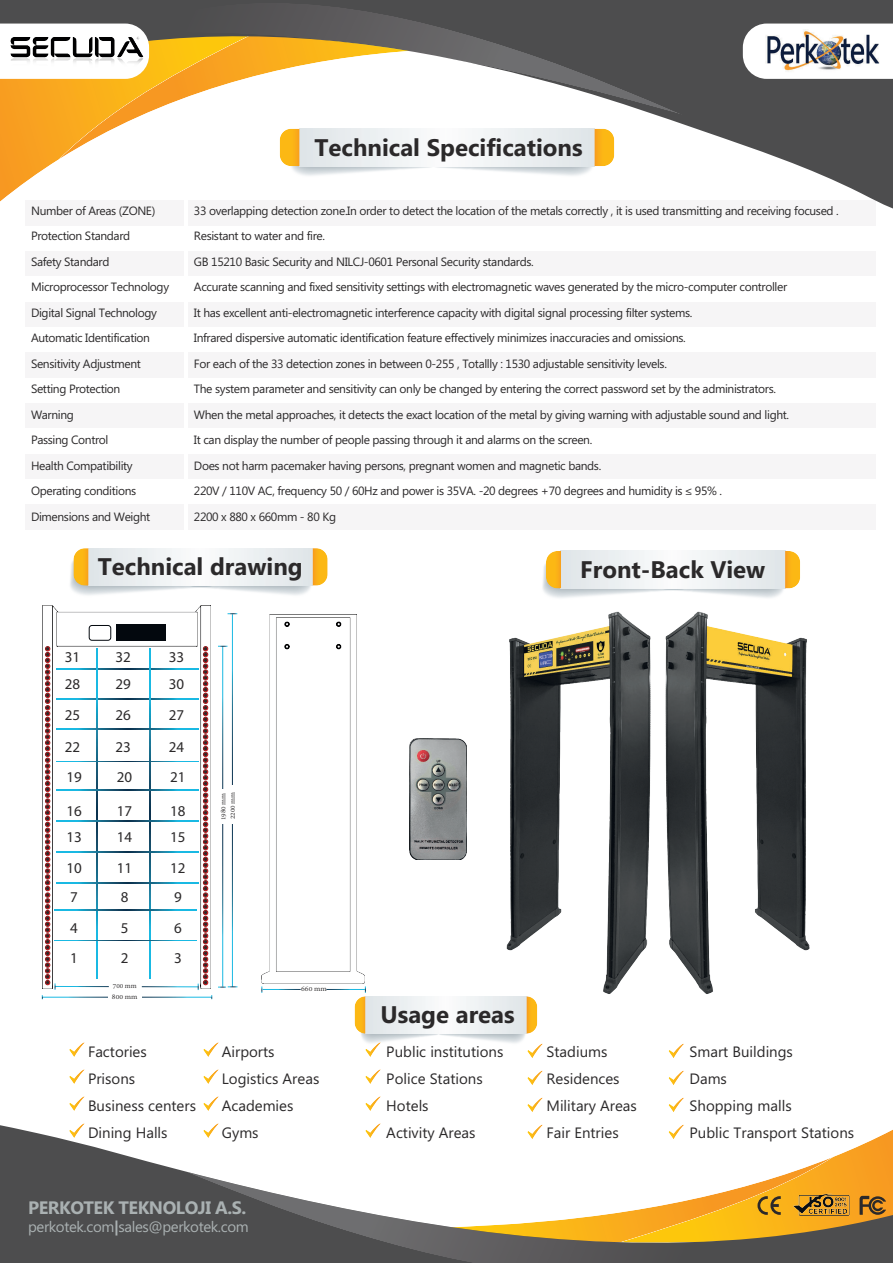
<style>
.page{position:relative;width:893px;height:1263px;background:#fff}
.page>*{position:absolute;margin:0;border:0;box-sizing:border-box;transform-origin:0 0}
.t1{font:700 24px "Microsoft Phags Pa";color:#2b292a}
.t2{font:700 18px "Microsoft Phags Pa";letter-spacing:-.025em;color:#aab1b2}
.t3{font:15px/27px "Microsoft Phags Pa";color:#2b292a}
.t4{font:15px "Myriad Pro";color:#2b292a}
.t5{font:15px "Microsoft Phags Pa";letter-spacing:-.025em;color:#aab1b2}
.t6{font:12px/25.5px "Microsoft Phags Pa";letter-spacing:-.03em;color:#2b292a}
.t7{font:7.8px/9.3px "Adobe Devanagari";color:#2b292a}
.t8{font:7.8px "Adobe Devanagari";color:#2b292a;scale:1.08 1}
.s1{font-family:"Myriad Pro"}
.s2{font-weight:700}
</style>
<div class="page">
<img style="left:261px;top:614px;width:104px;height:370px">
<img style="left:42px;top:606px;width:169px;height:41px">
<div style="left:188px;top:201px;width:687px;height:25px;background:#f6f5f6"></div>
<div style="left:188px;top:251px;width:687px;height:26px;background:#f6f5f6"></div>
<div style="left:188px;top:302px;width:687px;height:25px;background:#f6f5f6"></div>
<div style="left:188px;top:353px;width:687px;height:25px;background:#f6f5f6"></div>
<div style="left:25px;top:201px;width:158px;height:25px;background:#f6f5f6"></div>
<div style="left:25px;top:251px;width:158px;height:26px;background:#f6f5f6"></div>
<div style="left:25px;top:302px;width:158px;height:25px;background:#f6f5f6"></div>
<div style="left:25px;top:353px;width:158px;height:25px;background:#f6f5f6"></div>
<div style="left:188px;top:403px;width:687px;height:26px;background:#f6f5f6"></div>
<div style="left:188px;top:454px;width:687px;height:25px;background:#f6f5f6"></div>
<div style="left:188px;top:505px;width:687px;height:25px;background:#f6f5f6"></div>
<div style="left:25px;top:403px;width:158px;height:26px;background:#f6f5f6"></div>
<div style="left:25px;top:454px;width:158px;height:25px;background:#f6f5f6"></div>
<div style="left:25px;top:505px;width:158px;height:25px;background:#f6f5f6"></div>
<svg style="left:0;top:1124px;width:893px;height:139px;fill:#4d4d4e"></svg>
<svg style="left:182px;top:1171px;width:576px;height:92px;fill:#515051"></svg>
<svg style="left:0;top:0;width:893px;height:209px"></svg>
<svg style="left:113px;top:3px;width:573px;height:113px"></svg>
<svg style="left:743px;top:24px;width:150px;height:55px"></svg>
<img style="left:766px;top:29px;width:114px;height:43px">
<svg style="left:0;top:24px;width:149px;height:55px"></svg>
<img style="left:10px;top:34px;width:133px;height:34px">
<svg style="left:218px;top:986px;width:19px;height:2px"></svg>
<img style="left:665px;top:611px;width:145px;height:383px">
<img style="left:506px;top:611px;width:145px;height:383px">
<div style="left:89px;top:625px;width:22px;height:15px;background:#fff;border-radius:3px"></div>
<div style="left:89px;top:625px;width:22px;height:15px;border:1px solid #03080e;border-radius:3px"></div>
<div style="left:116px;top:624px;width:50px;height:17px;background:#03080e"></div>
<svg style="left:42px;top:646px;width:14px;height:353px"></svg>
<svg style="left:198px;top:646px;width:14px;height:353px"></svg>
<svg style="left:70px;top:548px;width:258px;height:47px"></svg>
<svg style="left:542px;top:551px;width:258px;height:47px"></svg>
<img style="left:409px;top:739px;width:58px;height:120px">
<svg style="left:203px;top:1042px;width:16px;height:15px"></svg>
<svg style="left:355px;top:986px;width:188px;height:72px"></svg>
<svg style="left:668px;top:1044px;width:16px;height:14px"></svg>
<svg style="left:203px;top:1069px;width:16px;height:15px"></svg>
<svg style="left:365px;top:1069px;width:16px;height:15px"></svg>
<svg style="left:527px;top:1071px;width:16px;height:14px"></svg>
<svg style="left:668px;top:1071px;width:16px;height:14px"></svg>
<svg style="left:203px;top:1096px;width:16px;height:15px"></svg>
<svg style="left:365px;top:1096px;width:16px;height:15px"></svg>
<svg style="left:527px;top:1098px;width:16px;height:14px"></svg>
<svg style="left:668px;top:1098px;width:16px;height:14px"></svg>
<svg style="left:203px;top:1123px;width:16px;height:15px"></svg>
<svg style="left:365px;top:1123px;width:16px;height:15px"></svg>
<svg style="left:415px;top:1125px;width:478px;height:119px"></svg>
<svg style="left:69px;top:1042px;width:16px;height:15px"></svg>
<svg style="left:69px;top:1069px;width:16px;height:15px"></svg>
<svg style="left:69px;top:1096px;width:16px;height:15px"></svg>
<svg style="left:69px;top:1123px;width:16px;height:15px"></svg>
<h1 class="t1" style="left:314px;top:137px;width:270px">Technical Specifications</h1>
<p class="t6" style="left:31px;top:199px;width:140px">Number of Areas (ZONE)<br>Protection Standard<br>Safety Standard<br>Microprocessor Technology<br>Digital Signal Technology<br>Automatic Identification<br>Sensitivity Adjustment<br>Setting Protection<br>Warning<br>Passing Control<br>Health Compatibility<br>Operating conditions<br>Dimensions and Weight</p>
<p class="t6" style="left:194px;top:199px;width:646px">33 overlapping detection zone.In order to detect the location of the metals correctly , it is used transmitting and receiving focused .<br>Resistant to water and fire.<br>GB 15210 Basic Security and NILCJ-0601 Personal Security standards.<br>Accurate scanning and fixed sensitivity settings with electromagnetic waves generated by the micro-computer controller<br>It has excellent anti-electromagnetic interference capacity with digital signal processing filter systems.<br>Infrared dispersive automatic identification feature effectively minimizes inaccuracies and omissions.<br>For each of the 33 detection zones in between 0-255 , Totallly : 1530 adjustable sensitivity levels.<br>The system parameter and sensitivity can only be changed by entering the correct password set by the administrators.<br>When the metal approaches, it detects the exact location of the metal by giving warning with adjustable sound and light.<br>It can display the number of people passing through it and alarms on the screen.<br>Does not harm pacemaker having persons, pregnant women and magnetic bands.<br>220V / 110V AC, frequency 50 / 60Hz and power is 35VA. -20 degrees +70 degrees and humidity is <span class="s1">≤</span> 95% .<br>2200 x 880 x 660mm - 80 Kg</p>
<h1 class="t1" style="left:98px;top:556px;width:206px">Technical drawing</h1>
<h1 class="t1" style="left:580px;top:559px;width:187px">Front-Back View</h1>
<p class="t4" style="left:65px;top:651px;width:17px">31</p>
<p class="t4" style="left:115px;top:651px;width:17px">32</p>
<p class="t4" style="left:169px;top:651px;width:17px">33</p>
<p class="t4" style="left:65px;top:679px;width:17px">28</p>
<p class="t4" style="left:115px;top:679px;width:17px">29</p>
<p class="t4" style="left:169px;top:679px;width:17px">30</p>
<p class="t4" style="left:65px;top:709px;width:17px">25</p>
<p class="t4" style="left:115px;top:709px;width:17px">26</p>
<p class="t4" style="left:169px;top:709px;width:17px">27</p>
<p class="t4" style="left:65px;top:742px;width:17px">22</p>
<p class="t4" style="left:115px;top:742px;width:17px">23</p>
<p class="t4" style="left:169px;top:742px;width:17px">24</p>
<p class="t4" style="left:66px;top:771px;width:17px">19</p>
<p class="t4" style="left:117px;top:771px;width:17px">20</p>
<p class="t4" style="left:170px;top:771px;width:17px">21</p>
<p class="t4" style="left:66px;top:805px;width:17px">16</p>
<p class="t4" style="left:117px;top:805px;width:17px">17</p>
<p class="t4" style="left:170px;top:805px;width:17px">18</p>
<p class="t4" style="left:66px;top:831px;width:17px">13</p>
<p class="t4" style="left:117px;top:831px;width:17px">14</p>
<p class="t4" style="left:170px;top:831px;width:17px">15</p>
<p class="t4" style="left:66px;top:863px;width:17px">10</p>
<p class="t4" style="left:117px;top:863px;width:17px">11</p>
<p class="t4" style="left:170px;top:863px;width:17px">12</p>
<p class="t4" style="left:70px;top:892px;width:9px">7</p>
<p class="t4" style="left:121px;top:892px;width:9px">8</p>
<p class="t4" style="left:174px;top:892px;width:9px">9</p>
<p class="t4" style="left:70px;top:922px;width:9px">4</p>
<p class="t4" style="left:121px;top:922px;width:9px">5</p>
<p class="t4" style="left:174px;top:922px;width:9px">6</p>
<p class="t4" style="left:70px;top:952px;width:9px">1</p>
<p class="t4" style="left:121px;top:952px;width:9px">2</p>
<p class="t4" style="left:174px;top:952px;width:9px">3</p>
<p class="t7" style="left:113px;top:981px;width:25px">700 mm</p>
<p class="t8" style="left:112px;top:994px;width:25px">800 mm</p>
<p class="t7" style="left:219px;top:820px;width:29px;rotate:-90deg">1980 mm<br>2200 mm</p>
<p class="t8" style="left:301px;top:986px;width:25px">660 mm</p>
<h1 class="t1" style="left:380px;top:1004px;width:136px">Usage areas</h1>
<p class="t3" style="left:88px;top:1039px;width:110px">Factories<br>Prisons<br>Business centers<br>Dining Halls</p>
<p class="t3" style="left:222px;top:1039px;width:99px">Airports<br>Logistics Areas<br>Academies<br>Gyms</p>
<p class="t3" style="left:386px;top:1039px;width:119px">Public institutions<br>Police Stations<br>Hotels<br>Activity Areas</p>
<p class="t3" style="left:547px;top:1039px;width:92px">Stadiums<br>Residences<br>Military Areas<br>Fair Entries</p>
<p class="t3" style="left:690px;top:1039px;width:166px">Smart Buildings<br>Dams<br>Shopping malls<br>Public Transport Stations</p>
<h2 class="t2" style="left:28px;top:1200px;width:220px">PERKOTEK TEKNOLOJI A.S.</h2>
<p class="t5" style="left:28px;top:1220px;width:222px">perkotek.com<span class="s2">|</span>sales@perkotek.com</p>
</div>
